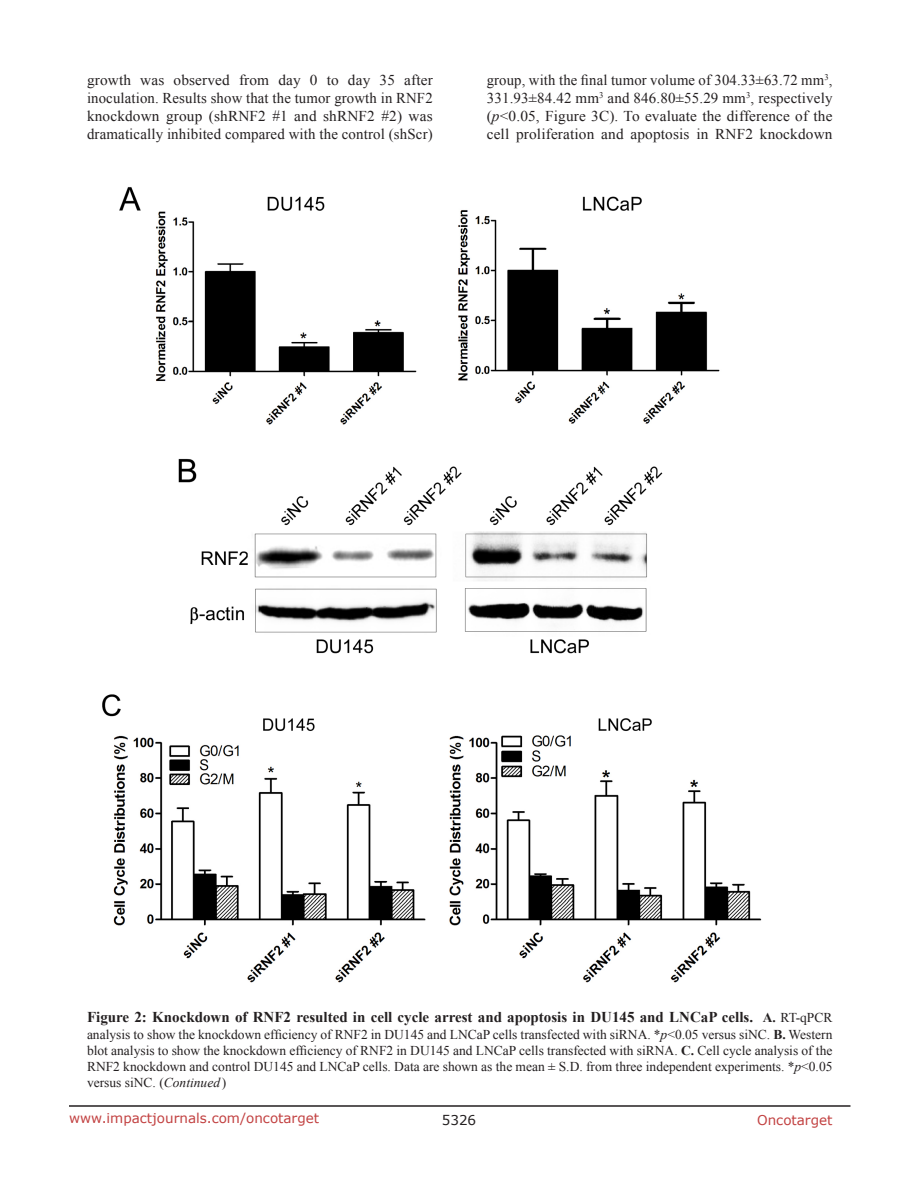
<style>
.page{position:relative;width:918px;height:1188px;background:#fff}
.page>*{position:absolute;margin:0;border:0;box-sizing:border-box;transform-origin:0 0}
.BodyText{font:15px/18px "Times New Roman";letter-spacing:.01em;color:#231f20;text-align:justify}
.figuretext{font:700 15px "Times New Roman";color:#231f20}
.figuretext-2{font:13.5px/16.2px "Times New Roman";color:#231f20;text-align:justify}
.t1{font:13.5px "Verdana";color:#c24141}
.t2{font:13.5px "Verdana";color:#231f20}
.s1{font-style:italic}
.s2{font-size:13.5px}
.s3{font-weight:400;font-size:13.5px}
.s4{font-weight:700}
</style>
<div class="page">
<hr style="left:69px;top:1105px;width:781px;height:2px;background:#231f20">
<img style="left:102px;top:187px;width:660px;height:796px">
<p class="BodyText" style="left:87px;top:71px;width:347px">growth was observed from day 0 to day 35 after inoculation. Results show that the tumor growth in RNF2 knockdown group (shRNF2 #1 and shRNF2 #2) was dramatically inhibited compared with the control (shScr)</p>
<p class="BodyText" style="left:487px;top:71px;width:347px">group, with the final tumor volume of 304.33±63.72 mm<sup>3</sup>, 331.93±84.42 mm<sup>3</sup> and 846.80±55.29 mm<sup>3</sup>, respectively (<span class="s1">p</span>&lt;0.05, Figure 3C). To evaluate the difference of the cell proliferation and apoptosis in RNF2 knockdown</p>
<p class="figuretext" style="left:87px;top:1007px;width:747px">Figure 2: Knockdown of RNF2 resulted in cell cycle arrest and apoptosis in DU145 and LNCaP cells. <span class="s2">A.</span> <span class="s3">RT-qPCR</span></p>
<p class="figuretext-2" style="left:87px;top:1026px;width:747px">analysis to show the knockdown efficiency of RNF2 in DU145 and LNCaP cells transfected with siRNA. *<span class="s1">p</span>&lt;0.05 versus siNC. <span class="s4">B.</span> Western blot analysis to show the knockdown efficiency of RNF2 in DU145 and LNCaP cells transfected with siRNA. <span class="s4">C.</span> Cell cycle analysis of the RNF2 knockdown and control DU145 and LNCaP cells. Data are shown as the mean ± S.D. from three independent experiments. *<span class="s1">p</span>&lt;0.05 versus siNC. (<span class="s1">Continued</span>)</p>
<p class="t1" style="left:69px;top:1109px;width:252px">www.impactjournals.com/oncotarget</p>
<p class="t2" style="left:442px;top:1111px;width:36px">5326</p>
<p class="t1" style="left:757px;top:1111px;width:77px">Oncotarget</p>
</div>
